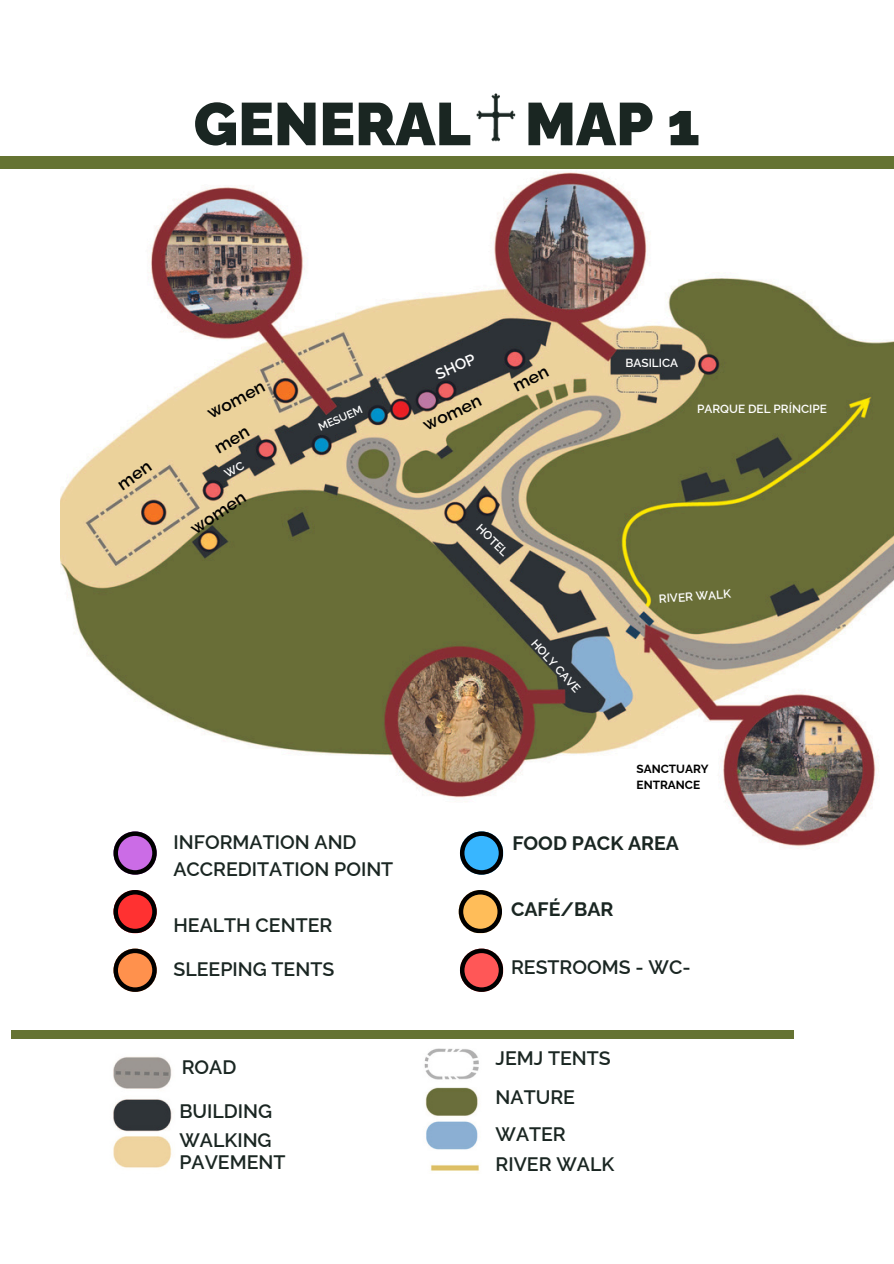
<style>
.page{position:relative;width:894px;height:1264px;background:#fff}
.page>*{position:absolute;margin:0;border:0;box-sizing:border-box;transform-origin:0 0}
.t1{font:900 60px "Raleway";color:#1a2622}
.t2{font:600 19.5px/27px "Raleway";color:#1a2622}
.t3{font:700 19.5px "Raleway";color:#1a2622}
.t4{font:600 17.7px "Raleway";color:#000}
.t5{font:600 15.3px "Raleway";color:#fff}
.t6{font:600 11.85px "Raleway";color:#fff}
.t7{font:700 11.85px/15.8px "Raleway";color:#000}
.t8{font:600 10.8px "Raleway";color:#fff}
</style>
<div class="page">
<img style="left:60px;top:172px;width:833px;height:688px">
<div style="left:0;top:156px;width:893px;height:13px;background:#657332"></div>
<img style="left:476px;top:93px;width:40px;height:49px">
<img style="left:113px;top:1057px;width:59px;height:111px">
<img style="left:424px;top:1048px;width:55px;height:123px">
<svg style="left:113px;top:890px;width:44px;height:43px"></svg>
<svg style="left:113px;top:890px;width:43px;height:42px"></svg>
<svg style="left:460px;top:831px;width:42px;height:43px"></svg>
<svg style="left:460px;top:948px;width:42px;height:43px"></svg>
<svg style="left:113px;top:948px;width:43px;height:43px"></svg>
<svg style="left:458px;top:890px;width:44px;height:43px"></svg>
<svg style="left:458px;top:890px;width:43px;height:42px"></svg>
<svg style="left:113px;top:831px;width:43px;height:43px"></svg>
<div style="left:12px;top:1030px;width:781px;height:8px;background:#657332"></div>
<svg style="left:223px;top:461px;width:22px;height:17px"></svg>
<svg style="left:118px;top:462px;width:34px;height:28px"></svg>
<svg style="left:215px;top:427px;width:35px;height:26px"></svg>
<svg style="left:513px;top:367px;width:36px;height:24px"></svg>
<p class="t1" style="left:194px;top:89px;width:507px">GENERAL MAP 1</p>
<p class="t4" style="left:203px;top:405px;width:64px;rotate:-28deg">women</p>
<p class="t4" style="left:186px;top:521px;width:64px;rotate:-34deg">women</p>
<p class="t8" style="left:316px;top:422px;width:48px;rotate:-24deg">MESUEM</p>
<h2 class="t2" style="left:173px;top:828px;width:221px">INFORMATION AND<br>ACCREDITATION POINT</h2>
<h3 class="t5" style="left:432px;top:367px;width:43px;rotate:-24deg">SHOP</h3>
<h2 class="t4" style="left:419px;top:416px;width:64px;rotate:-25deg">women</h2>
<p class="t6" style="left:483px;top:521px;width:40px;rotate:44deg">HOTEL</p>
<h4 class="t6" style="left:538px;top:636px;width:68px;rotate:48deg">HOLY CAVE</h4>
<h3 class="t6" style="left:625px;top:356px;width:54px">BASILICA</h3>
<h3 class="t6" style="left:697px;top:402px;width:131px">PARQUE DEL PRÍNCIPE</h3>
<p class="t6" style="left:658px;top:592px;width:74px;rotate:-4deg">RIVER WALK</p>
<p class="t7" style="left:636px;top:761px;width:74px">SANCTUARY<br>ENTRANCE</p>
<p class="t3" style="left:512px;top:832px;width:168px">FOOD PACK AREA</p>
<h2 class="t3" style="left:511px;top:897px;width:104px">CAFÉ/BAR</h2>
<h2 class="t2" style="left:173px;top:911px;width:160px">HEALTH CENTER</h2>
<h2 class="t2" style="left:173px;top:955px;width:162px">SLEEPING TENTS</h2>
<h2 class="t2" style="left:511px;top:953px;width:181px">RESTROOMS - WC-</h2>
<h2 class="t2" style="left:182px;top:1053px;width:56px">ROAD</h2>
<h2 class="t2" style="left:179px;top:1097px;width:94px">BUILDING</h2>
<p class="t2" style="left:179px;top:1129px;width:107px;line-height:21.3px">WALKING<br>PAVEMENT</p>
<h2 class="t2" style="left:495px;top:1044px;width:117px">JEMJ TENTS</h2>
<h2 class="t2" style="left:495px;top:1083px;width:81px">NATURE</h2>
<h2 class="t2" style="left:495px;top:1120px;width:72px">WATER</h2>
<h2 class="t2" style="left:495px;top:1150px;width:120px">RIVER WALK</h2>
</div>
